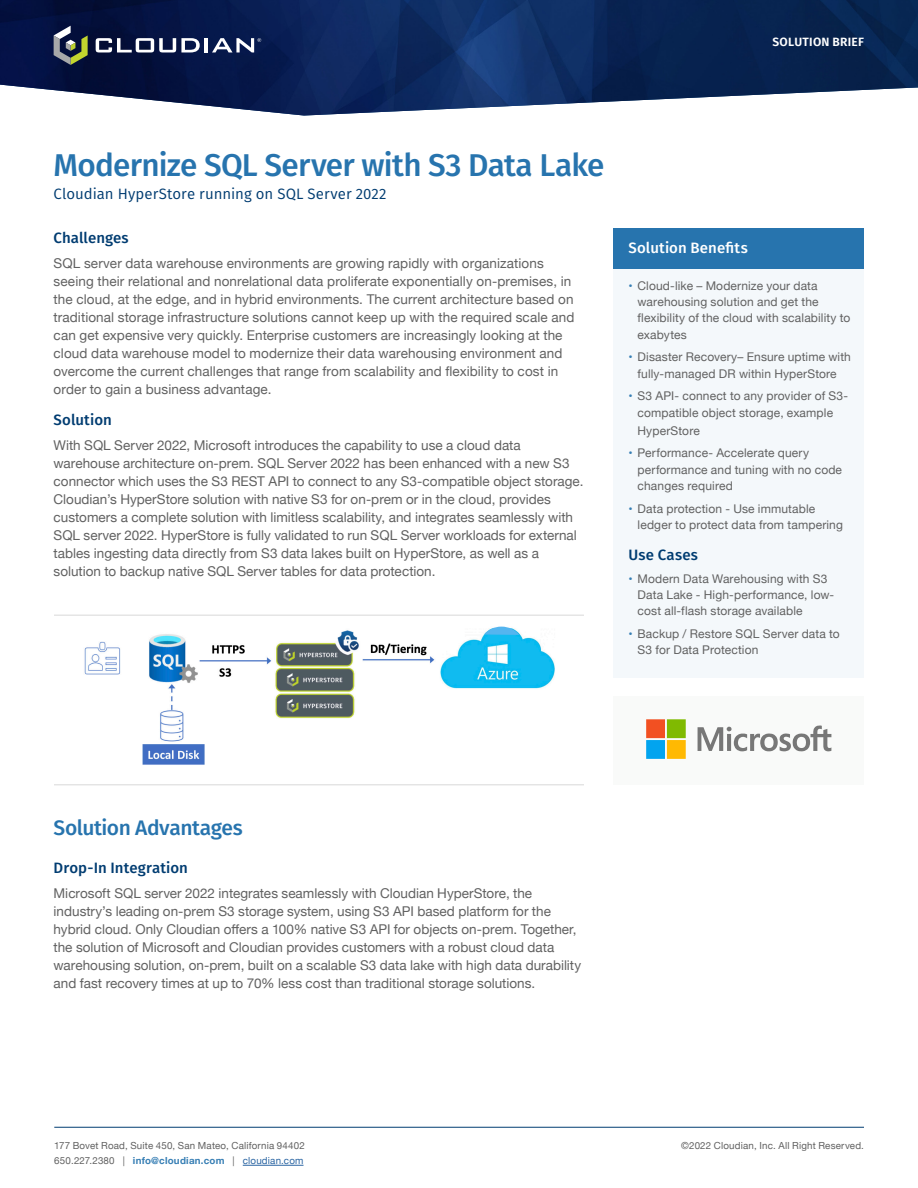
<style>
.page{position:relative;width:918px;height:1188px;background:#fff}
.page>*{position:absolute;margin:0;border:0;box-sizing:border-box;transform-origin:0 0}
.CL-Headline-Blue{font:500 31.5px "Fira Sans";letter-spacing:-.025em;color:#2774ae}
.CL-light-subhead-blu{font:500 21px "Fira Sans";letter-spacing:-.02em;color:#2774ae}
.CL-2nd-level-subhead{font:500 15px "Fira Sans";letter-spacing:.005em;color:#003c71}
.CL-Headline-Blue-2{font:15px "Fira Sans";color:#003c71}
.CL-2nd-level-subhead-2{font:500 15px "Fira Sans";letter-spacing:.01em;color:#fff}
.CL-body_copy{font:13.5px/18px "Helvetica Neue";letter-spacing:.005em;color:#616161}
.t1{font:12px/16.2px "Helvetica Neue";letter-spacing:.01em;color:#616161}
.CL-identifier{font:600 12px "Fira Sans";letter-spacing:.02em;color:#fff}
.CL-footnote-address{font:9.75px/15px "Helvetica Neue";letter-spacing:.015em;color:#616161}
.CL-footer{font:9.75px "Helvetica Neue";letter-spacing:.02em;color:#616161}
.s1{color:#367eb4}
.s2{font-weight:700;color:#367eb4}
.s3{color:#2964a2}
</style>
<div class="page">
<img style="left:84px;top:626px;width:471px;height:139px">
<div style="left:614px;top:253px;width:250px;height:425px;background:#f4f8fb"></div>
<div style="left:614px;top:229px;width:250px;height:40px;background:#2774ae"></div>
<img style="left:0;top:0;width:918px;height:116px">
<svg style="left:54px;top:26px;width:34px;height:39px"></svg>
<svg style="left:96px;top:38px;width:104px;height:14px"></svg>
<hr style="left:204px;top:38px;width:4px;height:14px;background:#fff">
<svg style="left:212px;top:38px;width:49px;height:14px"></svg>
<hr style="left:243px;top:1165px;width:61px;height:1px;background:#2964a2">
<hr style="left:54px;top:1127px;width:810px;height:1px;background:#003c71">
<div style="left:614px;top:696px;width:250px;height:88px;background:#f9faf9"></div>
<svg style="left:484px;top:627px;width:35px;height:8px"></svg>
<hr style="left:54px;top:615px;width:530px;height:1px;background:#d8d8d8">
<hr style="left:54px;top:784px;width:530px;height:1px;background:#d8d8d8">
<svg style="left:698px;top:725px;width:133px;height:27px"></svg>
<svg style="left:646px;top:719px;width:40px;height:40px;background:#a7a459"></svg>
<p class="CL-identifier" style="left:773px;top:32px;width:93px">SOLUTION BRIEF</p>
<p class="CL-Headline-Blue" style="left:54px;top:140px;width:552px">Modernize SQL Server with S3 Data Lake</p>
<p class="CL-Headline-Blue-2" style="left:54px;top:182px;width:335px">Cloudian HyperStore running on SQL Server 2022</p>
<p class="CL-2nd-level-subhead" style="left:54px;top:226px;width:77px">Challenges</p>
<p class="CL-body_copy" style="left:54px;top:255px;width:522px">SQL server data warehouse environments are growing rapidly with organizations seeing their relational and nonrelational data proliferate exponentially on-premises, in the cloud, at the edge, and in hybrid environments. The current architecture based on traditional storage infrastructure solutions cannot keep up with the required scale and can get expensive very quickly. Enterprise customers are increasingly looking at the cloud data warehouse model to modernize their data warehousing environment and overcome the current challenges that range from scalability and flexibility to cost in order to gain a business advantage.</p>
<p class="CL-2nd-level-subhead" style="left:54px;top:408px;width:60px">Solution</p>
<p class="CL-body_copy" style="left:54px;top:437px;width:531px">With SQL Server 2022, Microsoft introduces the capability to use a cloud data warehouse architecture on-prem. SQL Server 2022 has been enhanced with a new S3 connector which uses the S3 REST API to connect to any S3-compatible object storage.<br>Cloudian’s HyperStore solution with native S3 for on-prem or in the cloud, provides customers a complete solution with limitless scalability, and integrates seamlessly with SQL server 2022. HyperStore is fully validated to run SQL Server workloads for external tables ingesting data directly from S3 data lakes built on HyperStore, as well as a solution to backup native SQL Server tables for data protection.</p>
<p class="CL-2nd-level-subhead-2" style="left:629px;top:235px;width:121px">Solution Benefits</p>
<p class="t1" style="left:638px;top:279px;width:214px;text-indent:-9px"><span class="s1">•</span> Cloud-like – Modernize your data warehousing solution and get the flexibility of the cloud with scalability to exabytes</p>
<p class="t1" style="left:629px;top:350px;width:224px;text-align:center"><span class="s1">•</span> Disaster Recovery– Ensure uptime with fully-managed DR within HyperStore</p>
<p class="t1" style="left:629px;top:389px;width:221px;text-align:center"><span class="s1">•</span> S3 API- connect to any provider of S3- compatible object storage, example</p>
<p class="t1" style="left:638px;top:423px;width:64px">HyperStore</p>
<p class="t1" style="left:638px;top:446px;width:206px;text-indent:-9px"><span class="s1">•</span> Performance- Accelerate query performance and tuning with no code changes required</p>
<p class="t1" style="left:638px;top:501px;width:207px;text-indent:-9px"><span class="s1">•</span> Data protection - Use immutable ledger to protect data from tampering</p>
<p class="CL-2nd-level-subhead" style="left:629px;top:543px;width:71px">Use Cases</p>
<p class="t1" style="left:638px;top:571px;width:198px;text-indent:-9px"><span class="s1">•</span> Modern Data Warehousing with S3<br>Data Lake - High-performance, low&shy;cost all-flash storage available</p>
<p class="t1" style="left:638px;top:627px;width:204px;text-indent:-9px"><span class="s1">•</span> Backup / Restore SQL Server data to<br>S3 for Data Protection</p>
<p class="CL-light-subhead-blu" style="left:54px;top:810px;width:191px">Solution Advantages</p>
<p class="CL-2nd-level-subhead" style="left:54px;top:856px;width:136px">Drop-In Integration</p>
<p class="CL-body_copy" style="left:54px;top:885px;width:529px">Microsoft SQL server 2022 integrates seamlessly with Cloudian HyperStore, the industry’s leading on-prem S3 storage system, using S3 API based platform for the hybrid cloud. Only Cloudian offers a 100% native S3 API for objects on-prem. Together, the solution of Microsoft and Cloudian provides customers with a robust cloud data warehousing solution, on-prem, built on a scalable S3 data lake with high data durability and fast recovery times at up to 70% less cost than traditional storage solutions.</p>
<p class="CL-footnote-address" style="left:54px;top:1139px;width:252px">177 Bovet Road, Suite 450, San Mateo, California 94402<br>650.227.2380 | <span class="s2">info@cloudian.com</span> | <span class="s3">cloudian.com</span></p>
<p class="CL-footer" style="left:681px;top:1139px;width:184px">©2022 Cloudian, Inc. All Right Reserved.</p>
</div>
